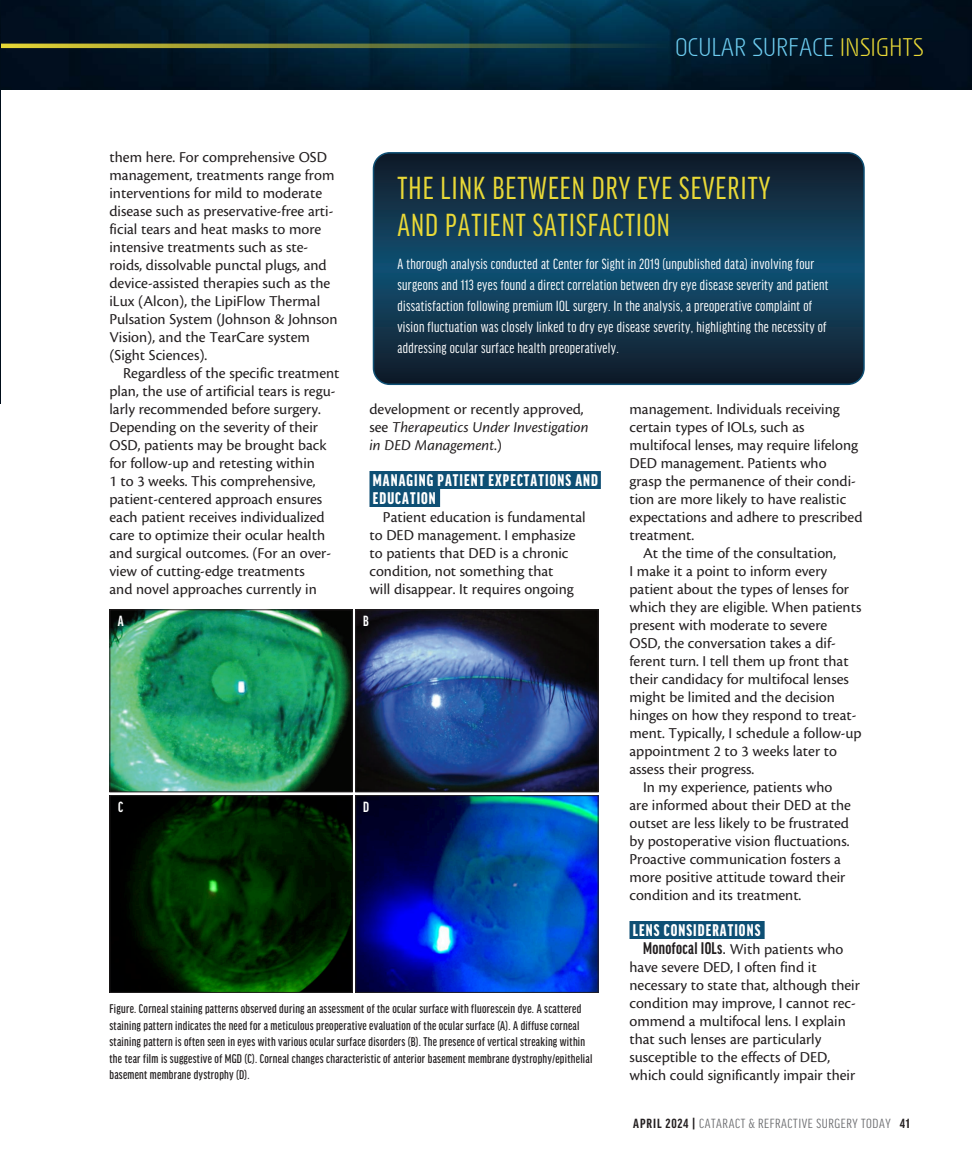
<style>
.page{position:relative;width:972px;height:1161px;background:#fff}
.page>*{position:absolute;margin:0;border:0;box-sizing:border-box;transform-origin:0 0}
.sidebar_h1{font:34.05px/37.3px "Good Headline Pro X Cond News";letter-spacing:.03em;color:#e9d937}
.t1{font:24.75px "Sys TT";letter-spacing:-.01em;color:#6dccf0;scale:.9 1}
.subhead{font:900 extra-condensed 18px/18px "Good Headline Pro";letter-spacing:.06em;color:#fff}
.body{font:15.75px/18px "Cronos Pro";color:#231f20}
.sidebar_body{font:15.75px/21px "Good Headline Pro X Cond News";letter-spacing:.02em;color:#fff}
.body-2{font:italic 15.75px/18px "Cronos Pro";color:#231f20}
.body_first{font:700 extra-condensed 15.75px "Good Headline Pro";color:#fff}
.t2{font:extra-condensed 14.1px "Good Headline Pro";letter-spacing:.035em;color:#6c6d70;scale:1.11 1}
.t3{font:500 extra-condensed 13.5px/16.5px "Good Headline Pro";letter-spacing:.02em;color:#231f20}
.s1{color:#e9d937}
.s2{font-style:normal}
.s3{font-family:"Good Headline Pro";font-weight:700;font-stretch:extra-condensed;font-size:18px}
.s4{font-weight:700;color:#231f20}
</style>
<div class="page">
<img style="left:1px;top:0;width:971px;height:89px">
<svg style="left:1px;top:44px;width:674px;height:4px;background:#737f3b"></svg>
<img style="left:0;top:0;width:1px;height:403px">
<div style="left:369px;top:471px;width:232px;height:18px;background:#0e4f74"></div>
<div style="left:369px;top:489px;width:71px;height:18px;background:#0e4f74"></div>
<div style="left:630px;top:921px;width:135px;height:18px;background:#0e4f74"></div>
<img style="left:111px;top:611px;width:240px;height:179px">
<div style="left:109px;top:609px;width:244px;height:183px;border:1px solid #231f20"></div>
<img style="left:111px;top:797px;width:240px;height:194px">
<div style="left:109px;top:795px;width:244px;height:198px;border:1px solid #231f20"></div>
<img style="left:357px;top:611px;width:240px;height:179px">
<div style="left:355px;top:609px;width:244px;height:183px;border:1px solid #231f20"></div>
<img style="left:357px;top:797px;width:240px;height:194px">
<div style="left:355px;top:795px;width:244px;height:198px;border:1px solid #231f20"></div>
<svg style="left:374px;top:154px;width:488px;height:230px;background:#11354c"></svg>
<div style="left:373px;top:152px;width:492px;height:233px;border:2px solid #0e4f74;border-radius:16px"></div>
<h2 class="t1" style="left:675px;top:31px;width:278px">OCULAR SURFACE <span class="s1">INSIGHTS</span></h2>
<p class="body" style="left:110px;top:148px;width:230px">them here. For comprehensive OSD management, treatments range from interventions for mild to moderate disease such as preservative-free arti&shy;ficial tears and heat masks to more intensive treatments such as ste&shy;roids, dissolvable punctal plugs, and device-assisted therapies such as the iLux (Alcon), the LipiFlow Thermal Pulsation System (Johnson &amp; Johnson Vision), and the TearCare system (Sight Sciences).</p>
<p class="body" style="left:110px;top:364px;width:232px;text-indent:14px">Regardless of the specific treatment plan, the use of artificial tears is regu&shy;larly recommended before surgery.<br>Depending on the severity of their OSD, patients may be brought back for follow-up and retesting within<br>1 to 3 weeks. This comprehensive, patient-centered approach ensures each patient receives individualized care to optimize their ocular health and surgical outcomes. (For an over&shy;view of cutting-edge treatments<br>and novel approaches currently in</p>
<p class="sidebar_h1" style="left:398px;top:170px;width:374px">THE LINK BETWEEN DRY EYE SEVERITY<br>AND PATIENT SATISFACTION</p>
<p class="sidebar_body" style="left:397px;top:254px;width:433px">A thorough analysis conducted at Center for Sight in 2019 (unpublished data) involving four surgeons and 113 eyes found a direct correlation between dry eye disease severity and patient dissatisfaction following premium IOL surgery. In the analysis, a preoperative complaint of vision fluctuation was closely linked to dry eye disease severity, highlighting the necessity of addressing ocular surface health preoperatively.</p>
<p class="body-2" style="left:369px;top:400px;width:221px"><span class="s2">development or recently approved, see</span> Therapeutics Under Investigation in DED Management<span class="s2">.)</span></p>
<p class="subhead" style="left:373px;top:471px;width:227px">MANAGING PATIENT EXPECTATIONS AND<br>EDUCATION</p>
<p class="body" style="left:369px;top:508px;width:218px;text-indent:14px">Patient education is fundamental to DED management. I emphasize to patients that DED is a chronic condition, not something that<br>will disappear. It requires ongoing</p>
<p class="body" style="left:630px;top:400px;width:235px">management. Individuals receiving certain types of IOLs, such as multifocal lenses, may require lifelong<br>DED management. Patients who grasp the permanence of their condi&shy;tion are more likely to have realistic expectations and adhere to prescribed treatment.</p>
<p class="body" style="left:630px;top:544px;width:234px;text-indent:14px">At the time of the consultation,<br>I make it a point to inform every patient about the types of lenses for which they are eligible. When patients present with moderate to severe OSD, the conversation takes a dif&shy;ferent turn. I tell them up front that their candidacy for multifocal lenses might be limited and the decision hinges on how they respond to treat&shy;ment. Typically, I schedule a follow-up appointment 2 to 3 weeks later to assess their progress.</p>
<p class="body" style="left:630px;top:778px;width:223px;text-indent:14px">In my experience, patients who are informed about their DED at the outset are less likely to be frustrated by postoperative vision fluctuations.<br>Proactive communication fosters a more positive attitude toward their condition and its treatment.</p>
<p class="subhead" style="left:633px;top:921px;width:129px">LENS CONSIDERATIONS</p>
<p class="body" style="left:630px;top:940px;width:232px;text-indent:14px"><span class="s3">Monofocal IOLs.</span> With patients who have severe DED, I often find it necessary to state that, although their condition may improve, I cannot rec&shy;ommend a multifocal lens. I explain that such lenses are particularly susceptible to the effects of DED, which could significantly impair their</p>
<p class="body_first" style="left:118px;top:613px;width:7px">A</p>
<p class="body_first" style="left:363px;top:613px;width:7px">B</p>
<p class="body_first" style="left:118px;top:799px;width:7px">C</p>
<p class="body_first" style="left:363px;top:799px;width:7px">D</p>
<p class="t3" style="left:109px;top:1001px;width:485px">Figure. Corneal staining patterns observed during an assessment of the ocular surface with fluorescein dye. A scattered staining pattern indicates the need for a meticulous preoperative evaluation of the ocular surface (A). A diffuse corneal staining pattern is often seen in eyes with various ocular surface disorders (B). The presence of vertical streaking within the tear film is suggestive of MGD (C). Corneal changes characteristic of anterior basement membrane dystrophy/epithelial basement membrane dystrophy (D).</p>
<p class="t2" style="left:633px;top:1117px;width:251px"><span class="s4">APRIL 2024 |</span> CATARACT &amp; REFRACTIVE SURGERY TODAY <span class="s4">41</span></p>
</div>
